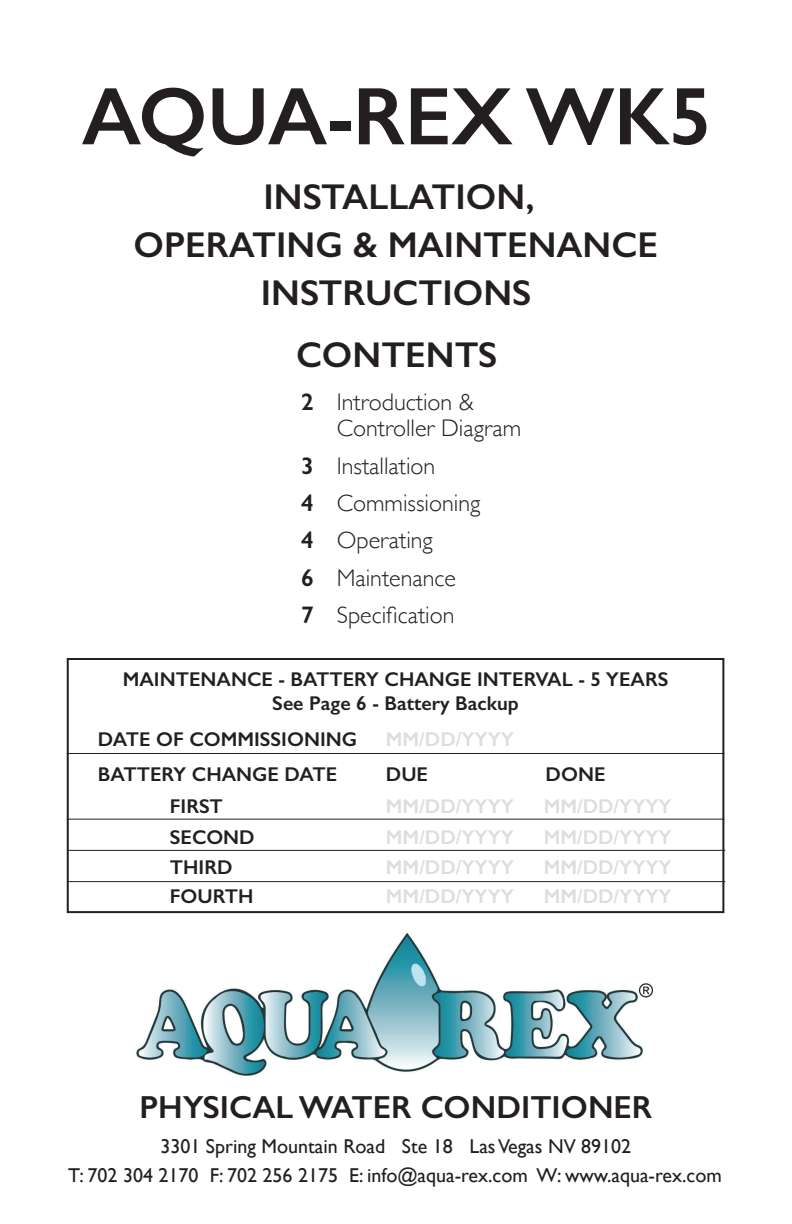
<style>
.page{position:relative;width:792px;height:1224px;background:#fff}
.page>*{position:absolute;margin:0;border:0;box-sizing:border-box;transform-origin:0 0}
.t1{font:600 82px "Gill Sans";letter-spacing:-.01em;color:#231f20}
.t2{font:600 36px/48px "Gill Sans";color:#231f20;text-align:center}
.t3{font:600 32px "Gill Sans";color:#231f20}
.t4{font:300 24px/37.4px "Gill Sans";color:#231f20}
.t5{font:600 20px/24px "Gill Sans";color:#231f20;text-align:center}
.t6{font:20px/29.6px "Gill Sans";color:#231f20;text-align:center}
.t7{font:600 20px "Gill Sans";color:#dcdddf}
.s1{font-weight:600}
</style>
<div class="page">
<img style="left:136px;top:932px;width:517px;height:144px">
<div style="left:67px;top:658px;width:657px;height:255px;border:2px solid #231f20"></div>
<hr style="left:67px;top:819px;width:657px;height:1px;background:#231f20">
<hr style="left:68px;top:850px;width:657px;height:1px;background:#231f20">
<hr style="left:68px;top:881px;width:657px;height:1px;background:#231f20">
<hr style="left:67px;top:753px;width:657px;height:1px;background:#231f20">
<h1 class="t1" style="left:82px;top:67px;width:632px">AQUA-REX WK5</h1>
<h2 class="t2" style="left:134px;top:173px;width:526px">INSTALLATION,<br>OPERATING &amp; MAINTENANCE<br>INSTRUCTIONS</h2>
<h2 class="t2" style="left:296px;top:331px;width:203px">CONTENTS</h2>
<p class="t4" style="left:337px;top:388px;width:186px;line-height:26px;text-indent:-35px"><span class="s1">2</span> Introduction &amp;<br>Controller Diagram</p>
<p class="t4" style="left:301px;top:446px;width:181px"><span class="s1">3</span> Installation<br><span class="s1">4</span> Commissioning<br><span class="s1">4</span> Operating<br><span class="s1">6</span> Maintenance<br><span class="s1">7</span> Specification</p>
<p class="t5" style="left:123px;top:667px;width:547px">MAINTENANCE - BATTERY CHANGE INTERVAL - 5 YEARS<br>See Page 6 - Battery Backup</p>
<p class="t5" style="left:98px;top:727px;width:261px">DATE OF COMMISSIONING</p>
<p class="t7" style="left:386px;top:727px;width:130px">MM/DD/YYYY</p>
<p class="t5" style="left:98px;top:762px;width:241px">BATTERY CHANGE DATE</p>
<p class="t5" style="left:386px;top:762px;width:44px">DUE</p>
<p class="t5" style="left:546px;top:762px;width:61px">DONE</p>
<p class="t5" style="left:170px;top:794px;width:54px">FIRST</p>
<p class="t7" style="left:386px;top:794px;width:130px">MM/DD/YYYY</p>
<p class="t7" style="left:544px;top:794px;width:130px">MM/DD/YYYY</p>
<p class="t5" style="left:170px;top:825px;width:86px">SECOND</p>
<p class="t7" style="left:386px;top:825px;width:130px">MM/DD/YYYY</p>
<p class="t7" style="left:544px;top:825px;width:130px">MM/DD/YYYY</p>
<p class="t5" style="left:170px;top:855px;width:64px">THIRD</p>
<p class="t7" style="left:386px;top:855px;width:130px">MM/DD/YYYY</p>
<p class="t7" style="left:544px;top:855px;width:130px">MM/DD/YYYY</p>
<p class="t5" style="left:170px;top:884px;width:85px">FOURTH</p>
<p class="t7" style="left:386px;top:884px;width:130px">MM/DD/YYYY</p>
<p class="t7" style="left:544px;top:884px;width:130px">MM/DD/YYYY</p>
<h3 class="t3" style="left:139px;top:1088px;width:515px">PHYSICAL WATER CONDITIONER</h3>
<p class="t6" style="left:68px;top:1131px;width:655px">3301 Spring Mountain Road Ste 18 Las Vegas NV 89102<br>T: 702 304 2170 F: 702 256 2175 E: info@aqua-rex.com W: www.aqua-rex.com</p>
</div>
